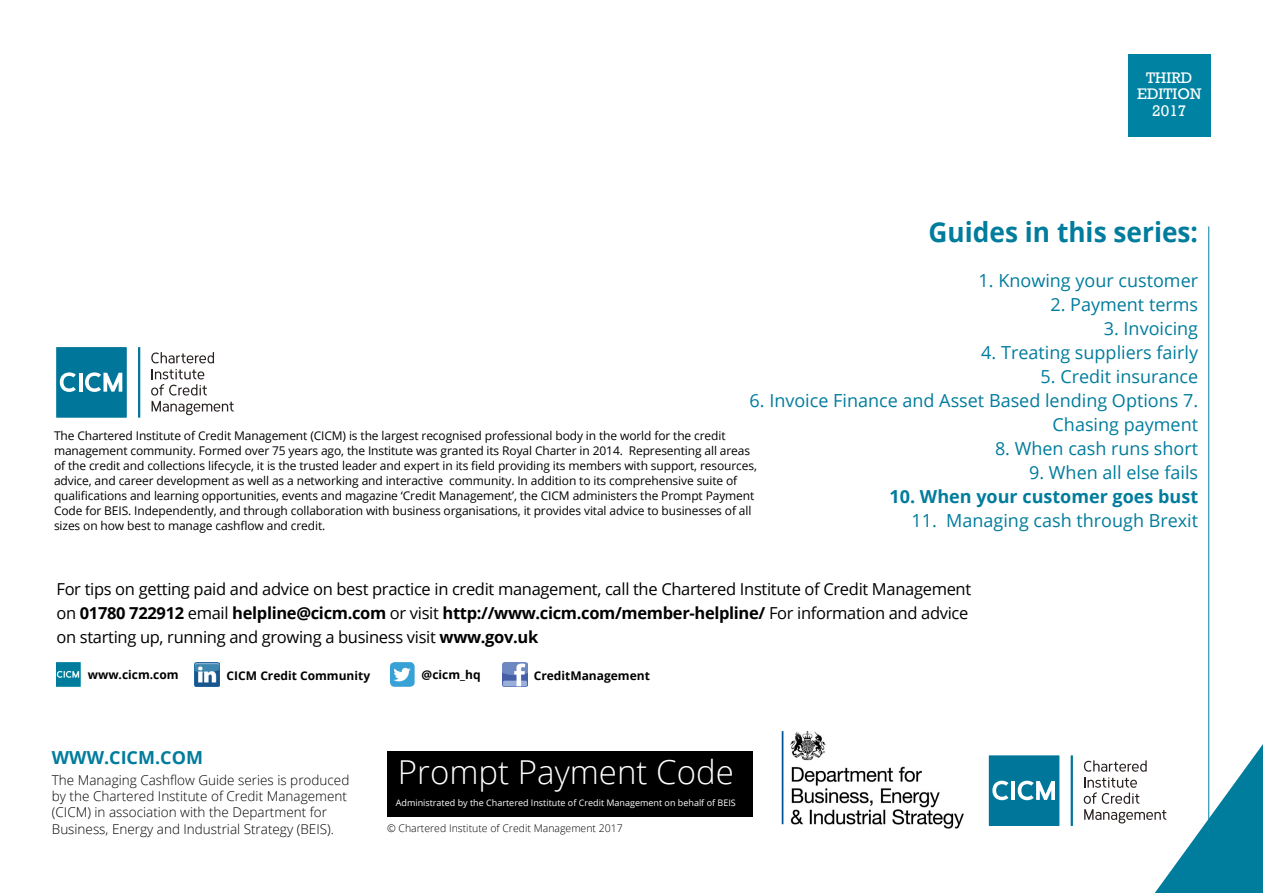
<style>
.page{position:relative;width:1263px;height:893px;background:#fff}
.page>*{position:absolute;margin:0;border:0;box-sizing:border-box;transform-origin:0 0}
.t1{font:300 33px "Open Sans";color:#fff}
.t2{font:700 27.45px "Open Sans";color:#007c9d;scale:.96 1}
.t3{font:18px/24px "Open Sans";color:#007c9d;text-align:right}
.t4{font:700 18px "Open Sans";color:#007c9d}
.t5{font:16.5px/24px "Open Sans";letter-spacing:-.02em;color:#000}
.t6{font:15.75px/16.5px "Rockwell";color:#fff;text-align:center}
.t7{font:300 13.5px/16.2px "Open Sans";color:#000}
.t8{font:12px/15px "Open Sans";letter-spacing:-.01em;color:#000}
.t9{font:700 12px "Open Sans";color:#000}
.t10{font:300 10.5px "Open Sans";color:#000}
.t11{font:9px "Open Sans";color:#fff}
.s1{font-weight:700}
</style>
<div class="page">
<hr style="left:1208px;top:226px;width:1px;height:613px;background:#0083a2">
<div style="left:989px;top:755px;width:70px;height:71px;background:#00779a"></div>
<svg style="left:992px;top:781px;width:16px;height:19px"></svg>
<hr style="left:1011px;top:781px;width:4px;height:19px;background:#fff">
<svg style="left:1018px;top:781px;width:37px;height:19px"></svg>
<hr style="left:1071px;top:755px;width:2px;height:71px;background:#00779a">
<svg style="left:1084px;top:744px;width:179px;height:149px"></svg>
<img style="left:781px;top:731px;width:183px;height:97px">
<div style="left:387px;top:750px;width:366px;height:66px;background:#000"></div>
<div style="left:1128px;top:54px;width:82px;height:82px;background:#0083a2"></div>
<div style="left:56px;top:347px;width:71px;height:71px;background:#00779a"></div>
<svg style="left:60px;top:372px;width:16px;height:20px"></svg>
<hr style="left:79px;top:373px;width:3px;height:19px;background:#fff">
<svg style="left:85px;top:372px;width:37px;height:20px"></svg>
<hr style="left:138px;top:347px;width:2px;height:71px;background:#00779a">
<svg style="left:151px;top:352px;width:63px;height:11px"></svg>
<svg style="left:151px;top:369px;width:83px;height:46px"></svg>
<img style="left:195px;top:662px;width:24px;height:25px">
<img style="left:390px;top:662px;width:25px;height:25px">
<img style="left:502px;top:662px;width:25px;height:25px">
<img style="left:56px;top:662px;width:25px;height:25px">
<h3 class="t6" style="left:1137px;top:70px;width:66px">THIRD<br>EDITION<br>2017</h3>
<h2 class="t2" style="left:928px;top:213px;width:282px">Guides in this series:</h2>
<h3 class="t3" style="left:978px;top:268px;width:221px">1. Knowing your customer</h3>
<h3 class="t3" style="left:1050px;top:292px;width:149px">2. Payment terms</h3>
<h3 class="t3" style="left:1104px;top:316px;width:96px">3. Invoicing</h3>
<h3 class="t3" style="left:981px;top:340px;width:218px">4. Treating suppliers fairly</h3>
<h3 class="t3" style="left:1041px;top:364px;width:159px">5. Credit insurance</h3>
<h3 class="t3" style="left:749px;top:388px;width:450px">6. Invoice Finance and Asset Based lending Options 7.<br>Chasing payment</h3>
<h3 class="t3" style="left:995px;top:436px;width:205px">8. When cash runs short</h3>
<h3 class="t3" style="left:1029px;top:460px;width:170px">9. When all else fails</h3>
<h3 class="t4" style="left:890px;top:484px;width:310px">10. When your customer goes bust</h3>
<h3 class="t3" style="left:911px;top:508px;width:288px">11. Managing cash through Brexit</h3>
<p class="t8" style="left:54px;top:428px;width:704px">The Chartered Institute of Credit Management (CICM) is the largest recognised professional body in the world for the credit management community. Formed over 75 years ago, the Institute was granted its Royal Charter in 2014. Representing all areas of the credit and collections lifecycle, it is the trusted leader and expert in its field providing its members with support, resources, advice, and career development as well as a networking and interactive community. In addition to its comprehensive suite of qualifications and learning opportunities, events and magazine ‘Credit Management’, the CICM administers the Prompt Payment Code for BEIS. Independently, and through collaboration with business organisations, it provides vital advice to businesses of all sizes on how best to manage cashflow and credit.</p>
<p class="t5" style="left:56px;top:577px;width:916px">For tips on getting paid and advice on best practice in credit management, call the Chartered Institute of Credit Management on <span class="s1">01780 722912</span> email <span class="s1">helpline@cicm.com</span> or visit <span class="s1">http://www.cicm.com/member-helpline/</span> For information and advice on starting up, running and growing a business visit <span class="s1">www.gov.uk</span></p>
<p class="t9" style="left:88px;top:666px;width:92px">www.cicm.com</p>
<p class="t9" style="left:227px;top:667px;width:145px">CICM Credit Community</p>
<p class="t9" style="left:422px;top:666px;width:60px">@cicm_hq</p>
<p class="t9" style="left:534px;top:667px;width:118px">CreditManagement</p>
<h3 class="t4" style="left:52px;top:745px;width:153px">WWW.CICM.COM</h3>
<p class="t7" style="left:52px;top:772px;width:299px">The Managing Cashflow Guide series is produced by the Chartered Institute of Credit Management (CICM) in association with the Department for Business, Energy and Industrial Strategy (BEIS).</p>
<h1 class="t1" style="left:398px;top:750px;width:337px">Prompt Payment Code</h1>
<p class="t11" style="left:396px;top:796px;width:341px">Administrated by the Chartered Institute of Credit Management on behalf of BEIS</p>
<p class="t10" style="left:387px;top:821px;width:237px">© Chartered Institute of Credit Management 2017</p>
</div>
